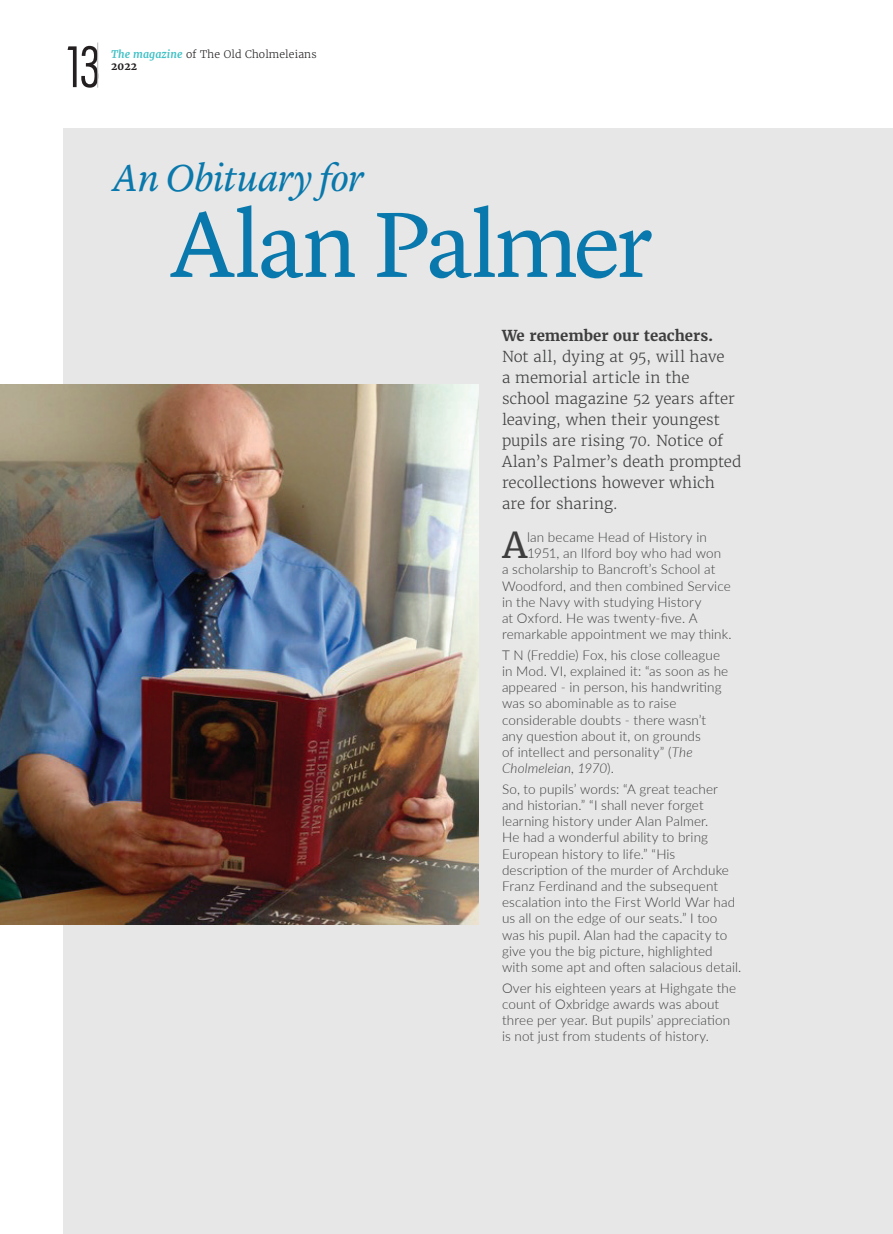
<style>
.page{position:relative;width:893px;height:1234px;background:#fff}
.page>*{position:absolute;margin:0;border:0;box-sizing:border-box;transform-origin:0 0}
.Bold_Italics{font:96px "Lyon Text";letter-spacing:-.04em;color:#0978ac}
.t1{font:300 condensed 54px "Futura Std";color:#231f20}
.Bold_Italics-2{font:italic 39px "Lyon Text";letter-spacing:-.015em;color:#0978ac}
.Body_Copy__Without_I{font:35.25px "Merriweather";color:#3e3e3f}
.Intro_with_drop_cap{font:300 15px/21px "Merriweather";color:#3e3e3f}
.Body_Copy__Without_I-2{font:300 13.5px/16.2px "Lato";letter-spacing:.01em;color:#3e3e3f}
.t2{font:300 10.5px/12.6px "Merriweather";letter-spacing:.01em;color:#231f20}
.s1{font-weight:700;font-style:italic;color:#41c1c6}
.s2{font-weight:700}
.s3{font-style:italic}
</style>
<div class="page">
<div style="left:64px;top:128px;width:829px;height:1105px;background:#e6e7e6"></div>
<hr style="left:97px;top:43px;width:1px;height:45px;background:#bababc">
<img style="left:0;top:385px;width:479px;height:539px">
<h2 class="t1" style="left:63px;top:35px;width:40px">13</h2>
<p class="t2" style="left:111px;top:48px;width:207px"><span class="s1">The magazine</span> of The Old Cholmeleians<br><span class="s2">2022</span></p>
<p class="Bold_Italics-2" style="left:113px;top:148px;width:253px">An Obituary for</p>
<p class="Bold_Italics" style="left:170px;top:171px;width:484px">Alan Palmer</p>
<p class="Intro_with_drop_cap" style="left:502px;top:324px;width:241px"><span class="s2">We remember our teachers.<br></span>Not all, dying at 95, will have<br>a memorial article in the<br>school magazine 52 years after leaving, when their youngest pupils are rising 70. Notice of<br>Alan’s Palmer’s death prompted recollections however which are for sharing.</p>
<p class="Body_Copy__Without_I" style="left:503px;top:523px;width:26px">A</p>
<p class="Body_Copy__Without_I-2" style="left:527px;top:528px;width:181px">lan became Head of History in</p>
<p class="Body_Copy__Without_I-2" style="left:527px;top:544px;width:196px">1951, an Ilford boy who had won</p>
<p class="Body_Copy__Without_I-2" style="left:502px;top:561px;width:215px">a scholarship to Bancroft’s School at</p>
<p class="Body_Copy__Without_I-2" style="left:502px;top:577px;width:230px">Woodford, and then combined Service</p>
<p class="Body_Copy__Without_I-2" style="left:502px;top:593px;width:201px">in the Navy with studying History</p>
<p class="Body_Copy__Without_I-2" style="left:502px;top:609px;width:197px">at Oxford. He was twenty-five. A</p>
<p class="Body_Copy__Without_I-2" style="left:502px;top:625px;width:231px">remarkable appointment we may think.</p>
<p class="Body_Copy__Without_I-2" style="left:502px;top:646px;width:228px">T N (Freddie) Fox, his close colleague in Mod. VI, explained it: “as soon as he appeared - in person, his handwriting was so abominable as to raise considerable doubts - there wasn’t any question about it, on grounds<br>of intellect and personality” (<span class="s3">The Cholmeleian, 1970</span>).</p>
<p class="Body_Copy__Without_I-2" style="left:502px;top:780px;width:241px">So, to pupils’ words: “A great teacher and historian.” “I shall never forget learning history under Alan Palmer.<br>He had a wonderful ability to bring European history to life.” “His description of the murder of Archduke Franz Ferdinand and the subsequent escalation into the First World War had us all on the edge of our seats.” I too was his pupil. Alan had the capacity to give you the big picture, highlighted with some apt and often salacious detail.</p>
<p class="Body_Copy__Without_I-2" style="left:502px;top:978px;width:236px">Over his eighteen years at Highgate the count of Oxbridge awards was about three per year. But pupils’ appreciation is not just from students of history.</p>
</div>
